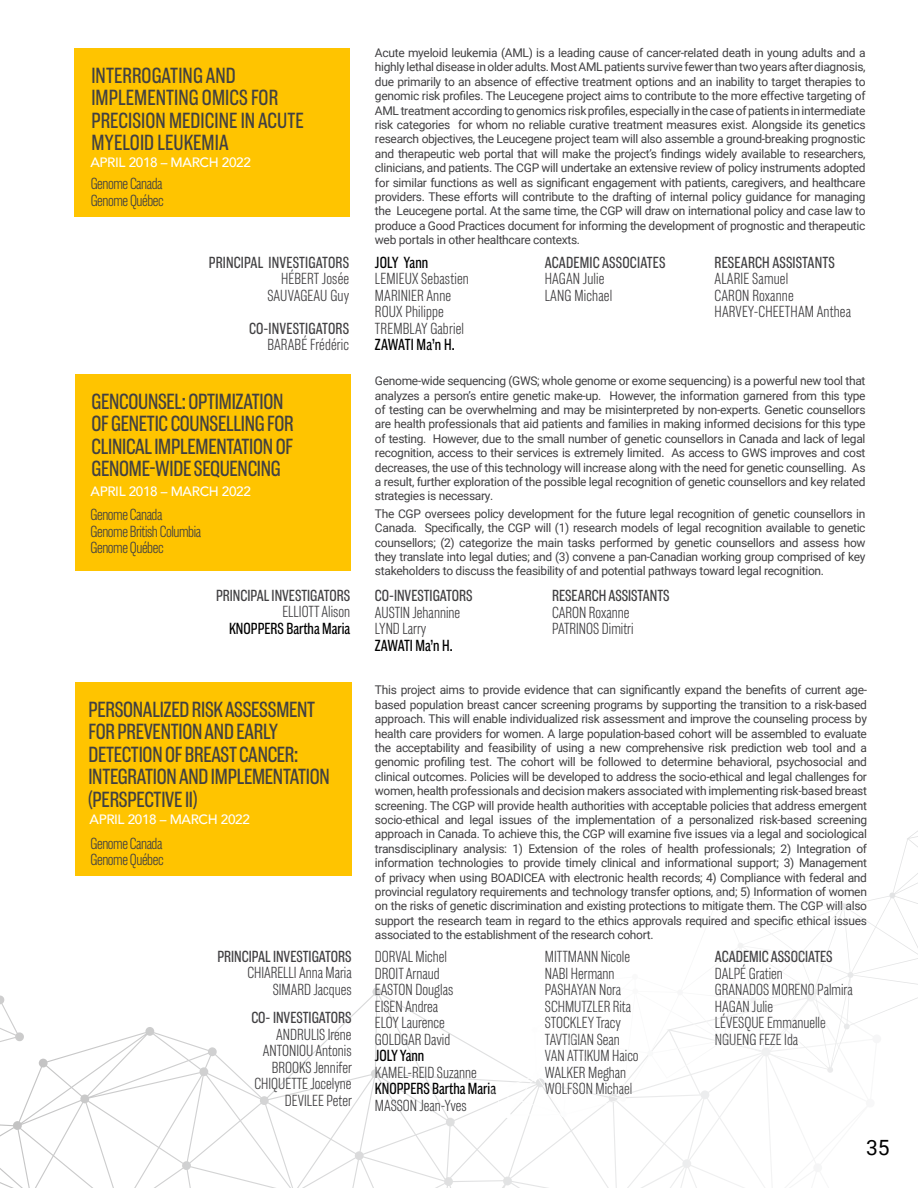
<style>
.page{position:relative;width:918px;height:1188px;background:#fff}
.page>*{position:absolute;margin:0;border:0;box-sizing:border-box;transform-origin:0 0}
.t1{font:22.5px/22.5px "Americane Cond";letter-spacing:-.01em;color:#414042}
.t2{font:21px "Roboto";color:#000}
.t3{font:300 16.5px/16.5px "Americane Cond";color:#414042}
.t4{font:16.5px "Americane Cond";color:#414042}
.t5{font:300 16.5px/16.5px "Americane Cond";letter-spacing:-.025em;color:#414042}
.t6{font:16.5px "Americane Cond";color:#000}
.t7{font:500 13.5px "Avenir";letter-spacing:-.025em;color:#fff}
.t8{font:12px/14.4px "Roboto";letter-spacing:-.025em;color:#414042;text-align:justify}
</style>
<div class="page">
<div style="left:75px;top:48px;width:275px;height:168px;background:#ffc400"></div>
<div style="left:75px;top:375px;width:275px;height:196px;background:#ffc400"></div>
<div style="left:75px;top:683px;width:277px;height:193px;background:#ffc400"></div>
<svg style="left:0;top:987px;width:807px;height:201px"></svg>
<svg style="left:489px;top:831px;width:429px;height:288px"></svg>
<h1 class="t1" style="left:91px;top:64px;width:214px">INTERROGATING AND<br>IMPLEMENTING OMICS FOR<br>PRECISION MEDICINE IN ACUTE<br>MYELOID LEUKEMIA</h1>
<h3 class="t5" style="left:91px;top:175px;width:75px">Genome Canada<br>Genome Québec</h3>
<p class="t7" style="left:90px;top:151px;width:162px">APRIL 2018 – MARCH 2022</p>
<h3 class="t4" style="left:209px;top:252px;width:142px">PRINCIPAL INVESTIGATORS</h3>
<h3 class="t3" style="left:267px;top:270px;width:83px;text-align:right">HÉBERT Josée<br>SAUVAGEAU Guy</h3>
<h3 class="t4" style="left:249px;top:318px;width:102px">CO-INVESTIGATORS</h3>
<h3 class="t3" style="left:267px;top:336px;width:83px">BARABÉ Frédéric</h3>
<h1 class="t1" style="left:92px;top:390px;width:204px">GENCOUNSEL: OPTIMIZATION<br>OF GENETIC COUNSELLING FOR<br>CLINICAL IMPLEMENTATION OF<br>GENOME-WIDE SEQUENCING</h1>
<p class="t7" style="left:91px;top:480px;width:162px">APRIL 2018 – MARCH 2022</p>
<h3 class="t5" style="left:91px;top:506px;width:112px">Genome Canada<br>Genome British Columbia<br>Genome Québec</h3>
<h3 class="t4" style="left:216px;top:585px;width:136px">PRINCIPAL INVESTIGATORS</h3>
<h3 class="t3" style="left:282px;top:603px;width:69px">ELLIOTT Alison</h3>
<h3 class="t6" style="left:229px;top:618px;width:123px">KNOPPERS Bartha Maria</h3>
<h1 class="t1" style="left:88px;top:698px;width:243px">PERSONALIZED RISK ASSESSMENT<br>FOR PREVENTION AND EARLY<br>DETECTION OF BREAST CANCER:<br>INTEGRATION AND IMPLEMENTATION (PERSPECTIVE II)</h1>
<p class="t7" style="left:90px;top:808px;width:162px">APRIL 2018 – MARCH 2022</p>
<h3 class="t5" style="left:91px;top:834px;width:75px">Genome Canada<br>Genome Québec</h3>
<h3 class="t4" style="left:217px;top:946px;width:136px">PRINCIPAL INVESTIGATORS</h3>
<h3 class="t3" style="left:247px;top:964px;width:106px;text-align:right">CHIARELLI Anna Maria<br>SIMARD Jacques</h3>
<h3 class="t4" style="left:251px;top:1008px;width:102px">CO- INVESTIGATORS</h3>
<h3 class="t3" style="left:255px;top:1026px;width:99px;text-align:right">ANDRULIS Irene<br>ANTONIOU Antonis<br>BROOKS Jennifer<br>CHIQUETTE Jocelyne<br>DEVILEE Peter</h3>
<p class="t8" style="left:375px;top:45px;width:492px">Acute myeloid leukemia (AML) is a leading cause of cancer-related death in young adults and a highly lethal disease in older adults. Most AML patients survive fewer than two years after diagnosis, due primarily to an absence of effective treatment options and an inability to target therapies to genomic risk profiles. The Leucegene project aims to contribute to the more effective targeting of AML treatment according to genomics risk profiles, especially in the case of patients in intermediate risk categories for whom no reliable curative treatment measures exist. Alongside its genetics research objectives, the Leucegene project team will also assemble a ground-breaking prognostic and therapeutic web portal that will make the project’s findings widely available to researchers, clinicians, and patients. The CGP will undertake an extensive review of policy instruments adopted for similar functions as well as significant engagement with patients, caregivers, and healthcare providers. These efforts will contribute to the drafting of internal policy guidance for managing the Leucegene portal. At the same time, the CGP will draw on international policy and case law to produce a Good Practices document for informing the development of prognostic and therapeutic web portals in other healthcare contexts.</p>
<h3 class="t6" style="left:375px;top:252px;width:55px">JOLY Yann</h3>
<h3 class="t3" style="left:375px;top:270px;width:95px">LEMIEUX Sebastien<br>MARINIER Anne<br>ROUX Philippe<br>TREMBLAY Gabriel</h3>
<h3 class="t6" style="left:375px;top:335px;width:81px">ZAWATI Ma’n H.</h3>
<h3 class="t4" style="left:545px;top:252px;width:122px">ACADEMIC ASSOCIATES</h3>
<h3 class="t3" style="left:545px;top:270px;width:69px">HAGAN Julie<br>LANG Michael</h3>
<h3 class="t4" style="left:715px;top:252px;width:122px">RESEARCH ASSISTANTS</h3>
<h3 class="t3" style="left:715px;top:270px;width:138px">ALARIE Samuel<br>CARON Roxanne<br>HARVEY-CHEETHAM Anthea</h3>
<p class="t8" style="left:375px;top:373px;width:492px">Genome-wide sequencing (GWS; whole genome or exome sequencing) is a powerful new tool that analyzes a person’s entire genetic make-up. However, the information garnered from this type of testing can be overwhelming and may be misinterpreted by non-experts. Genetic counsellors are health professionals that aid patients and families in making informed decisions for this type of testing. However, due to the small number of genetic counsellors in Canada and lack of legal recognition, access to their services is extremely limited. As access to GWS improves and cost decreases, the use of this technology will increase along with the need for genetic counselling. As a result, further exploration of the possible legal recognition of genetic counsellors and key related strategies is necessary.</p>
<p class="t8" style="left:375px;top:506px;width:492px">The CGP oversees policy development for the future legal recognition of genetic counsellors in Canada. Specifically, the CGP will (1) research models of legal recognition available to genetic counsellors; (2) categorize the main tasks performed by genetic counsellors and assess how they translate into legal duties; and (3) convene a pan-Canadian working group comprised of key stakeholders to discuss the feasibility of and potential pathways toward legal recognition.</p>
<h3 class="t4" style="left:375px;top:586px;width:99px">CO-INVESTIGATORS</h3>
<h3 class="t3" style="left:375px;top:604px;width:87px">AUSTIN Jehannine<br>LYND Larry</h3>
<h3 class="t6" style="left:375px;top:635px;width:79px">ZAWATI Ma’n H.</h3>
<h3 class="t4" style="left:552px;top:586px;width:119px">RESEARCH ASSISTANTS</h3>
<h3 class="t3" style="left:552px;top:604px;width:83px">CARON Roxanne<br>PATRINOS Dimitri</h3>
<p class="t8" style="left:375px;top:682px;width:494px">This project aims to provide evidence that can significantly expand the benefits of current age&shy;based population breast cancer screening programs by supporting the transition to a risk-based approach. This will enable individualized risk assessment and improve the counseling process by health care providers for women. A large population-based cohort will be assembled to evaluate the acceptability and feasibility of using a new comprehensive risk prediction web tool and a genomic profiling test. The cohort will be followed to determine behavioral, psychosocial and clinical outcomes. Policies will be developed to address the socio-ethical and legal challenges for women, health professionals and decision makers associated with implementing risk-based breast screening. The CGP will provide health authorities with acceptable policies that address emergent socio-ethical and legal issues of the implementation of a personalized risk-based screening approach in Canada. To achieve this, the CGP will examine five issues via a legal and sociological transdisciplinary analysis: 1) Extension of the roles of health professionals; 2) Integration of information technologies to provide timely clinical and informational support; 3) Management of privacy when using BOADICEA with electronic health records; 4) Compliance with federal and provincial regulatory requirements and technology transfer options, and; 5) Information of women on the risks of genetic discrimination and existing protections to mitigate them. The CGP will also support the research team in regard to the ethics approvals required and specific ethical issues associated to the establishment of the research cohort.</p>
<h3 class="t3" style="left:375px;top:948px;width:80px">DORVAL Michel<br>DROIT Arnaud<br>EASTON Douglas<br>EISEN Andrea<br>ELOY Laurence<br>GOLDGAR David</h3>
<h3 class="t6" style="left:375px;top:1046px;width:51px">JOLY Yann</h3>
<h3 class="t3" style="left:375px;top:1064px;width:103px">KAMEL-REID Suzanne</h3>
<h3 class="t6" style="left:375px;top:1079px;width:123px">KNOPPERS Bartha Maria</h3>
<h3 class="t3" style="left:375px;top:1097px;width:93px">MASSON Jean-Yves</h3>
<h3 class="t3" style="left:545px;top:948px;width:95px">MITTMANN Nicole<br>NABI Hermann<br>PASHAYAN Nora<br>SCHMUTZLER Rita<br>STOCKLEY Tracy<br>TAVTIGIAN Sean<br>VAN ATTIKUM Haico<br>WALKER Meghan<br>WOLFSON Michael</h3>
<h3 class="t4" style="left:715px;top:947px;width:119px">ACADEMIC ASSOCIATES</h3>
<h3 class="t3" style="left:715px;top:965px;width:139px">DALPÉ Gratien<br>GRANADOS MORENO Palmira<br>HAGAN Julie<br>LÉVESQUE Emmanuelle<br>NGUENG FEZE Ida</h3>
<h2 class="t2" style="left:866px;top:1133px;width:25px">35</h2>
</div>
